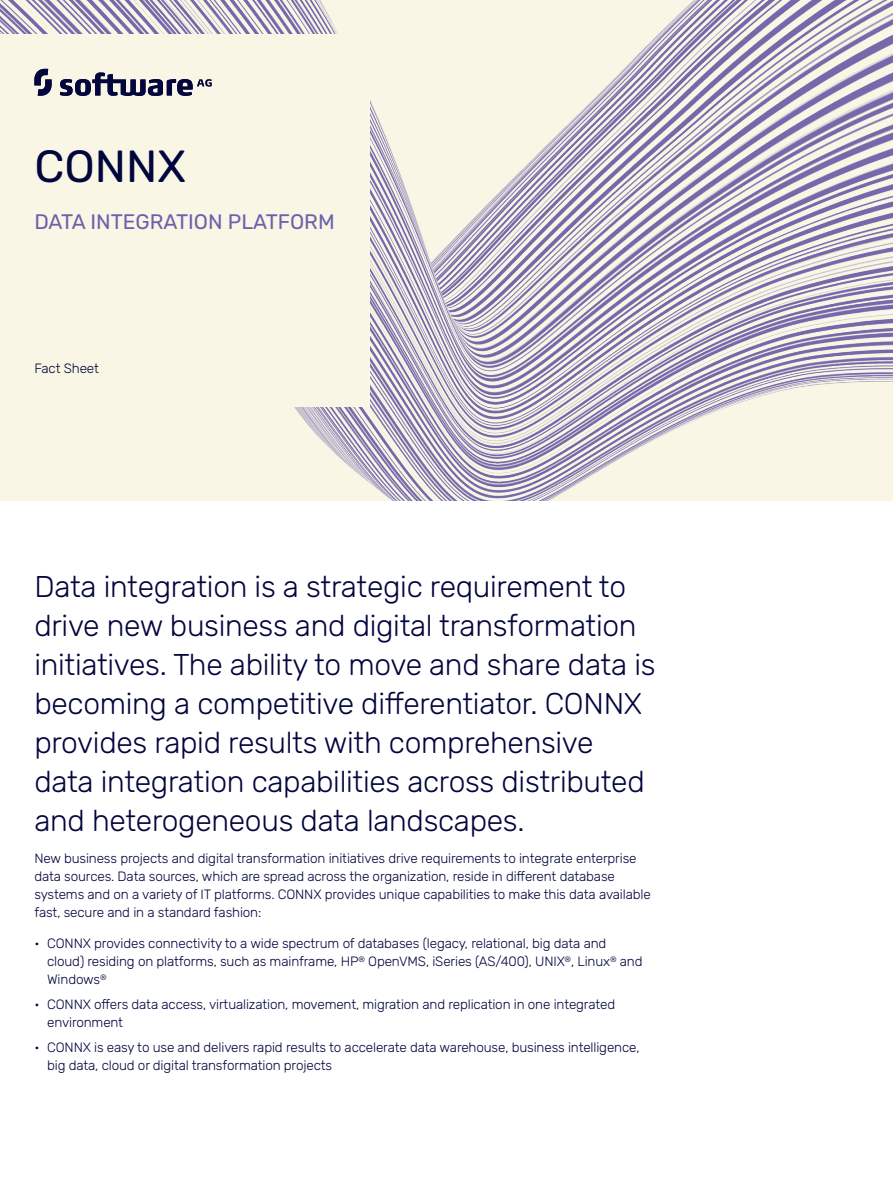
<style>
.page{position:relative;width:893px;height:1187px;background:#fff}
.page>*{position:absolute;margin:0;border:0;box-sizing:border-box;transform-origin:0 0}
.Headline_1_-_30_36{font:45px "Rubik";color:#02063d}
.Intro_Headline_-_20{font:300 30px/39px "Rubik";letter-spacing:-.01em;color:#02063d}
.Subhead_1_-_14_18__P{font:21px "Rubik";color:#6c61ab}
.Body_1_-_9_12__Dark{font:300 13.5px/18px "Rubik";letter-spacing:-.01em;color:#02063d}
</style>
<div class="page">
<img style="left:0;top:0;width:893px;height:500px">
<div style="left:0;top:34px;width:370px;height:373px;background:#f9f6e6"></div>
<svg style="left:34px;top:69px;width:178px;height:27px"></svg>
<p class="Headline_1_-_30_36" style="left:34px;top:140px;width:153px">CONNX</p>
<p class="Subhead_1_-_14_18__P" style="left:34px;top:210px;width:302px">DATA INTEGRATION PLATFORM</p>
<p class="Body_1_-_9_12__Dark" style="left:34px;top:359px;width:66px">Fact Sheet</p>
<p class="Intro_Headline_-_20" style="left:34px;top:568px;width:623px">Data integration is a strategic requirement to drive new business and digital transformation initiatives. The ability to move and share data is becoming a competitive differentiator. CONNX provides rapid results with comprehensive data integration capabilities across distributed and heterogeneous data landscapes.</p>
<p class="Body_1_-_9_12__Dark" style="left:34px;top:849px;width:618px">New business projects and digital transformation initiatives drive requirements to integrate enterprise data sources. Data sources, which are spread across the organization, reside in different database systems and on a variety of IT platforms. CONNX provides unique capabilities to make this data available fast, secure and in a standard fashion:</p>
<p class="Body_1_-_9_12__Dark" style="left:47px;top:934px;width:597px;text-indent:-13px">• CONNX provides connectivity to a wide spectrum of databases (legacy, relational, big data and cloud) residing on platforms, such as mainframe, HP<sup>®</sup> OpenVMS, iSeries (AS/400), UNIX<sup>®</sup>, Linux<sup>®</sup> and<br>Windows<sup>®</sup></p>
<p class="Body_1_-_9_12__Dark" style="left:47px;top:995px;width:570px;text-indent:-13px">• CONNX offers data access, virtualization, movement, migration and replication in one integrated environment</p>
<p class="Body_1_-_9_12__Dark" style="left:47px;top:1038px;width:594px;text-indent:-13px">• CONNX is easy to use and delivers rapid results to accelerate data warehouse, business intelligence, big data, cloud or digital transformation projects</p>
</div>
